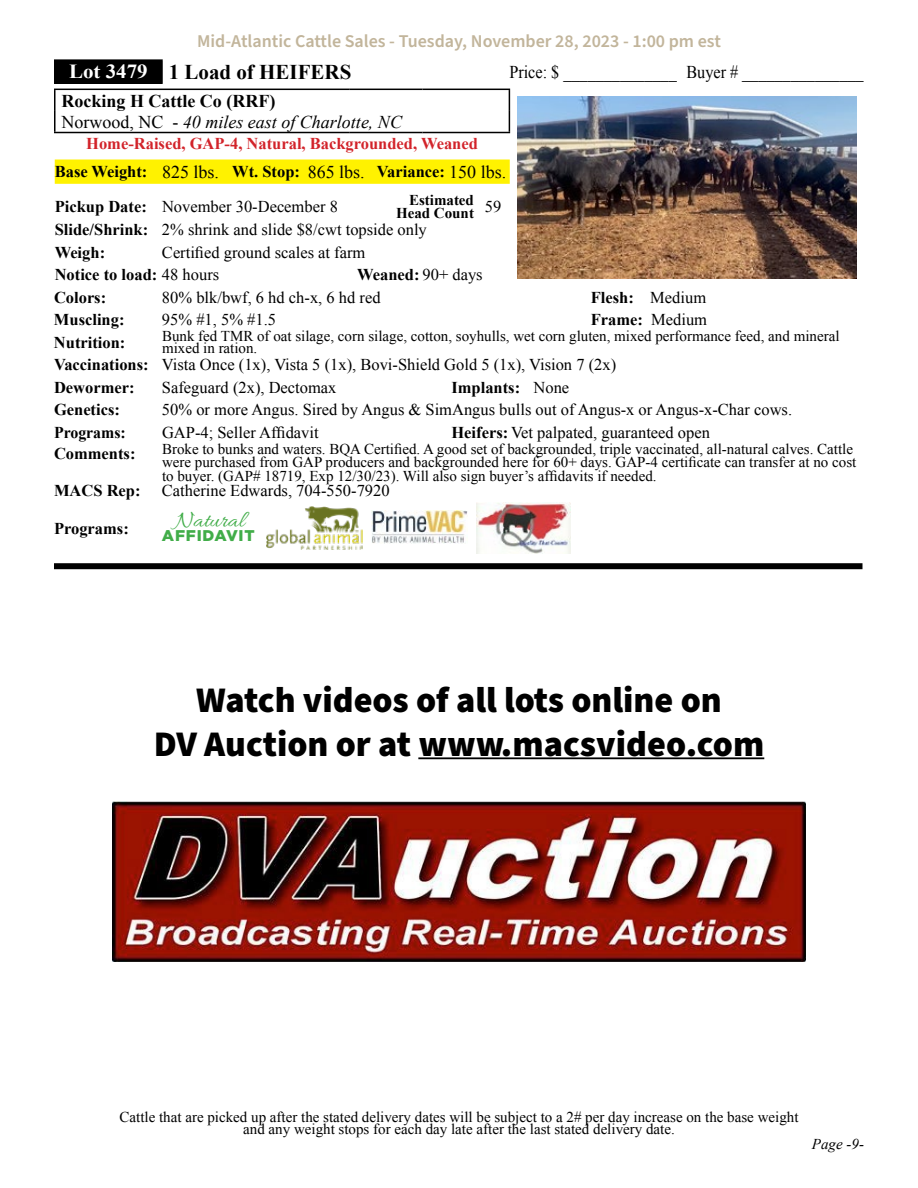
<style>
.page{position:relative;width:918px;height:1188px;background:#fff}
.page>*{position:absolute;margin:0;border:0;box-sizing:border-box;transform-origin:0 0}
.t1{font:900 36px/43.2px "Source Sans Pro";color:#000;text-align:center}
.t2{font:24px "Allura";color:#41ad49}
.t3{font:700 21px "Times New Roman";color:#000}
.t4{font:600 18px "Source Sans Pro";color:#c2b59b}
.t5{font:italic 18px/21px "Times New Roman";color:#000}
.t6{font:18px "Times New Roman";color:#000;scale:.9 1}
.t7{font:16.5px/22.4px "Times New Roman";color:#000}
.t8{font:700 16.5px "Times New Roman";color:#000}
.t9{font:700 16.5px/28px "Times New Roman";color:#d2232a;text-align:center}
.t10{font:700 16.5px "Times New Roman";color:#000;scale:.96 1}
.t11{font:900 15.45px "Gotham";letter-spacing:.05em;color:#41ad49}
.t12{font:15px/12px "Times New Roman";color:#000}
.t13{font:700 15px/13.5px "Times New Roman";color:#000}
.t14{font:italic 15px "Times New Roman";color:#000}
.s1{font-size:19.95px;color:#fff}
.s2{font-weight:700;font-style:normal}
.s3{font-style:normal}
.s4{color:#000}
.s5{font-weight:400;font-size:18px;color:#000}
.s6{font-weight:700}
.s7{font-weight:400}
</style>
<div class="page">
<div style="left:55px;top:60px;width:107px;height:24px;background:#000"></div>
<hr style="left:54px;top:59px;width:109px;height:2px;background:#000">
<hr style="left:54px;top:61px;width:2px;height:23px;background:#000">
<hr style="left:161px;top:61px;width:2px;height:23px;background:#000">
<hr style="left:54px;top:89px;width:108px;height:1px;background:#000">
<hr style="left:54px;top:90px;width:2px;height:21px;background:#000">
<hr style="left:162px;top:89px;width:187px;height:1px;background:#000">
<svg style="left:349px;top:89px;width:29px;height:1px"></svg>
<hr style="left:378px;top:89px;width:45px;height:1px;background:#000">
<hr style="left:423px;top:89px;width:54px;height:1px;background:#000">
<hr style="left:477px;top:89px;width:33px;height:1px;background:#000">
<svg style="left:509px;top:90px;width:1px;height:42px"></svg>
<hr style="left:54px;top:111px;width:2px;height:21px;background:#000">
<hr style="left:54px;top:132px;width:108px;height:1px;background:#000">
<hr style="left:162px;top:132px;width:187px;height:1px;background:#000">
<svg style="left:349px;top:132px;width:29px;height:1px"></svg>
<hr style="left:378px;top:132px;width:45px;height:1px;background:#000">
<hr style="left:423px;top:132px;width:54px;height:1px;background:#000">
<hr style="left:477px;top:132px;width:33px;height:1px;background:#000">
<img style="left:517px;top:97px;width:340px;height:181px">
<div style="left:55px;top:160px;width:455px;height:24px;background:#fff200"></div>
<img style="left:267px;top:507px;width:95px;height:42px">
<img style="left:371px;top:511px;width:97px;height:32px">
<img style="left:477px;top:503px;width:93px;height:51px">
<div style="left:54px;top:563px;width:808px;height:6px;background:#000"></div>
<img style="left:112px;top:802px;width:694px;height:160px">
<hr style="left:418px;top:757px;width:346px;height:2px;background:#000">
<p class="t4" style="left:197px;top:29px;width:525px">Mid-Atlantic Cattle Sales - Tuesday, November 28, 2023 - 1:00 pm est</p>
<h3 class="t3" style="left:69px;top:58px;width:284px"><span class="s1">Lot 3479</span> 1 Load of HEIFERS</h3>
<p class="t6" style="left:509px;top:60px;width:395px">Price: $ ______________ Buyer # _______________</p>
<p class="t5" style="left:62px;top:90px;width:342px"><span class="s2">Rocking H Cattle Co (RRF)<br></span><span class="s3">Norwood, NC -</span> 40 miles east of Charlotte, NC</p>
<p class="t9" style="left:55px;top:129px;width:453px">Home-Raised, GAP-4, Natural, Backgrounded, Weaned<br><span class="s4">Base Weight:</span> <span class="s5">825 lbs.</span> <span class="s4">Wt. Stop:</span> <span class="s5">865 lbs.</span> <span class="s4">Variance:</span> <span class="s5">150 lbs.</span></p>
<p class="t7" style="left:55px;top:195px;width:285px"><span class="s6">Pickup Date:</span> November 30-December 8</p>
<p class="t13" style="left:396px;top:192px;width:107px;text-indent:13px">Estimated<br>Head Count <sup>59</sup></p>
<p class="t7" style="left:55px;top:218px;width:374px"><span class="s6">Slide/Shrink:</span> 2% shrink and slide $8/cwt topside only<br><span class="s6">Weigh:</span></p>
<p class="t7" style="left:55px;top:241px;width:312px;text-indent:107px">Certified ground scales at farm<br><span class="s6">Notice to load:</span> 48 hours</p>
<p class="t8" style="left:357px;top:263px;width:127px">Weaned: <span class="s7">90+ days</span></p>
<p class="t8" style="left:54px;top:286px;width:54px">Colors:</p>
<p class="t7" style="left:162px;top:286px;width:220px">80% blk/bwf, 6 hd ch-x, 6 hd red</p>
<p class="t8" style="left:591px;top:286px;width:117px">Flesh: <span class="s7">Medium</span></p>
<p class="t8" style="left:54px;top:308px;width:72px">Muscling:</p>
<p class="t7" style="left:162px;top:308px;width:116px">95% #1, 5% #1.5</p>
<p class="t8" style="left:591px;top:308px;width:118px">Frame: <span class="s7">Medium</span></p>
<p class="t8" style="left:54px;top:331px;width:73px">Nutrition:</p>
<p class="t12" style="left:162px;top:330px;width:679px">Bunk fed TMR of oat silage, corn silage, cotton, soyhulls, wet corn gluten, mixed performance feed, and mineral mixed in ration.</p>
<p class="t7" style="left:54px;top:353px;width:564px"><span class="s6">Vaccinations:</span> Vista Once (1x), Vista 5 (1x), Bovi-Shield Gold 5 (1x), Vision 7 (2x)<br><span class="s6">Dewormer:</span></p>
<p class="t7" style="left:162px;top:376px;width:176px">Safeguard (2x), Dectomax</p>
<p class="t8" style="left:451px;top:376px;width:119px">Implants: <span class="s7">None</span></p>
<p class="t8" style="left:54px;top:398px;width:67px">Genetics:</p>
<p class="t7" style="left:162px;top:398px;width:632px">50% or more Angus. Sired by Angus &amp; SimAngus bulls out of Angus-x or Angus-x-Char cows.</p>
<p class="t10" style="left:54px;top:421px;width:76px">Programs:</p>
<p class="t7" style="left:162px;top:421px;width:158px">GAP-4; Seller Affidavit</p>
<p class="t7" style="left:451px;top:421px;width:260px"><span class="s6">Heifers:</span> Vet palpated, guaranteed open</p>
<p class="t8" style="left:54px;top:442px;width:83px">Comments:</p>
<p class="t12" style="left:162px;top:442px;width:696px;line-height:13.5px">Broke to bunks and waters. BQA Certified. A good set of backgrounded, triple vaccinated, all-natural calves. Cattle were purchased from GAP producers and backgrounded here for 60+ days. GAP-4 certificate can transfer at no cost to buyer. (GAP# 18719, Exp 12/30/23). Will also sign buyer’s affidavits if needed.</p>
<p class="t8" style="left:54px;top:479px;width:88px">MACS Rep:</p>
<p class="t7" style="left:162px;top:479px;width:229px">Catherine Edwards, 704-550-7920</p>
<p class="t8" style="left:54px;top:517px;width:76px">Programs:</p>
<h2 class="t2" style="left:175px;top:507px;width:72px">Natural</h2>
<p class="t11" style="left:162px;top:525px;width:94px">AFFIDAVIT</p>
<h1 class="t1" style="left:154px;top:680px;width:612px">Watch videos of all lots online on<br>DV Auction or at www.macsvideo.com</h1>
<p class="t12" style="left:120px;top:1111px;width:681px;text-align:center">Cattle that are picked up after the stated delivery dates will be subject to a 2# per day increase on the base weight and any weight stops for each day late after the last stated delivery date.</p>
<p class="t14" style="left:812px;top:1133px;width:54px">Page -9-</p>
</div>
